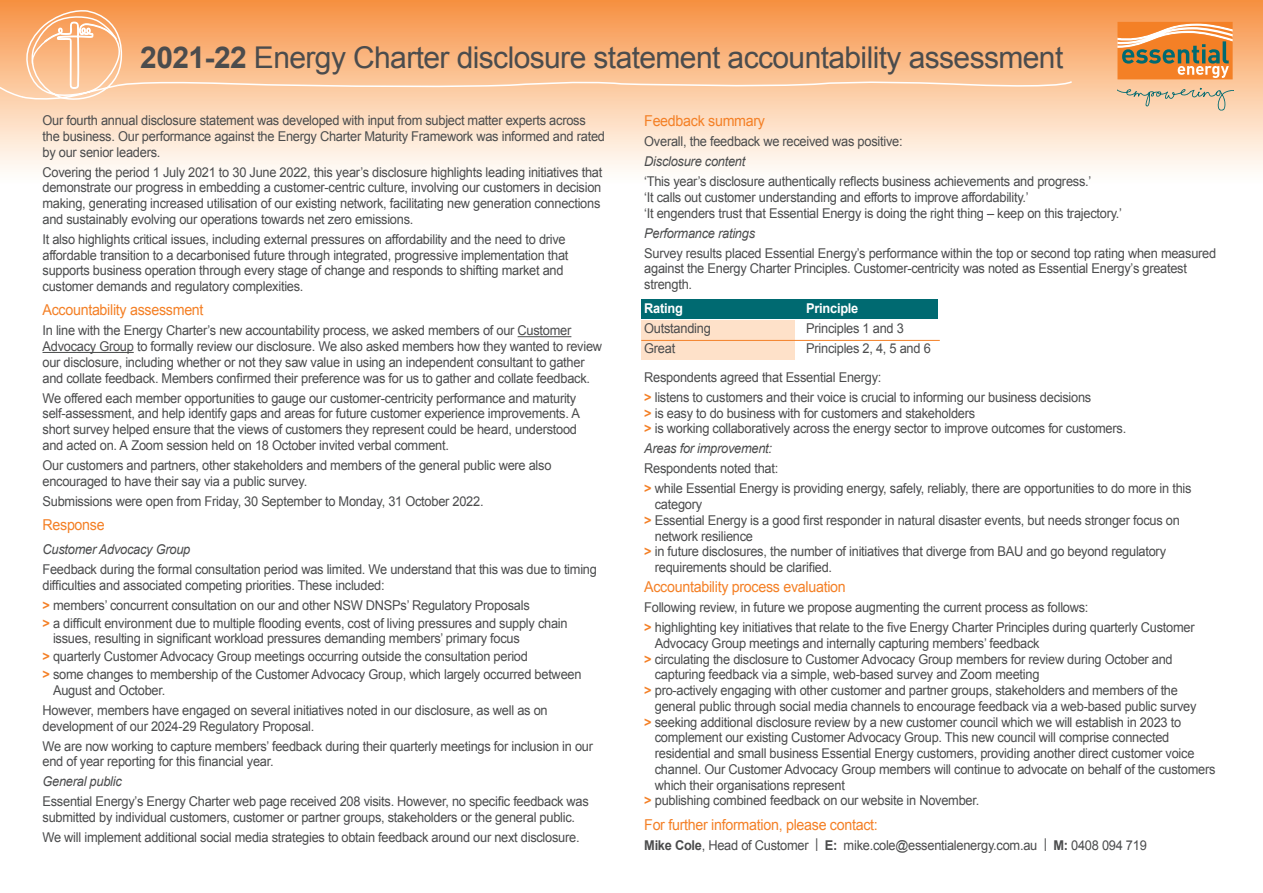
<style>
.page{position:relative;width:1263px;height:893px;background:#fff}
.page>*{position:absolute;margin:0;border:0;box-sizing:border-box;transform-origin:0 0}
.t1{font:30px "Arial";letter-spacing:-.02em;color:#4b4c4d}
.t2{font:15px "Arial";letter-spacing:-.02em;color:#f48026;scale:.95 1}
.t3{font:13.5px/15.8px "Arial";letter-spacing:-.02em;color:#4b4c4d;scale:.95 1}
.t4{font:italic 13.5px "Arial";letter-spacing:-.02em;color:#4b4c4d;scale:.95 1}
.t5{font:700 13.5px "Arial";letter-spacing:-.02em;color:#fff;scale:.95 1}
.s1{font-weight:700}
.s2{font-weight:700;color:#f48026}
</style>
<div class="page">
<div style="left:641px;top:299px;width:297px;height:20px;background:#006a71"></div>
<div style="left:641px;top:320px;width:154px;height:39px;background:#fee1c9"></div>
<hr style="left:641px;top:340px;width:299px;height:1px;background:#f48026">
<div style="left:0;top:0;width:1263px;height:186px;background:linear-gradient(to bottom,#f79244,#fff)"></div>
<svg style="left:0;top:0;width:1074px;height:110px;background:#fab680"></svg>
<svg style="left:1117px;top:22px;width:116px;height:57px;background:#d69151"></svg>
<svg style="left:1117px;top:88px;width:116px;height:23px;background:#e3c7a8"></svg>
<hr style="left:518px;top:336px;width:53px;height:1px;background:#4b4c4d">
<hr style="left:43px;top:352px;width:91px;height:1px;background:#4b4c4d">
<p class="t1" style="left:140px;top:38px;width:924px"><span class="s1">2021-22</span> Energy Charter disclosure statement accountability assessment</p>
<p class="t3" style="left:43px;top:113px;width:594px">Our fourth annual disclosure statement was developed with input from subject matter experts across the business. Our performance against the Energy Charter Maturity Framework was informed and rated by our senior leaders.</p>
<p class="t3" style="left:43px;top:164px;width:591px">Covering the period 1 July 2021 to 30 June 2022, this year’s disclosure highlights leading initiatives that demonstrate our progress in embedding a customer-centric culture, involving our customers in decision making, generating increased utilisation of our existing network, facilitating new generation connections and sustainably evolving our operations towards net zero emissions.</p>
<p class="t3" style="left:43px;top:231px;width:555px">It also highlights critical issues, including external pressures on affordability and the need to drive affordable transition to a decarbonised future through integrated, progressive implementation that supports business operation through every stage of change and responds to shifting market and customer demands and regulatory complexities.</p>
<p class="t2" style="left:43px;top:300px;width:171px">Accountability assessment</p>
<p class="t3" style="left:43px;top:323px;width:591px">In line with the Energy Charter’s new accountability process, we asked members of our Customer Advocacy Group to formally review our disclosure. We also asked members how they wanted to review our disclosure, including whether or not they saw value in using an independent consultant to gather and collate feedback. Members confirmed their preference was for us to gather and collate feedback.</p>
<p class="t3" style="left:43px;top:390px;width:567px">We offered each member opportunities to gauge our customer-centricity performance and maturity self-assessment, and help identify gaps and areas for future customer experience improvements. A short survey helped ensure that the views of customers they represent could be heard, understood and acted on. A Zoom session held on 18 October invited verbal comment.</p>
<p class="t3" style="left:43px;top:457px;width:537px">Our customers and partners, other stakeholders and members of the general public were also encouraged to have their say via a public survey.</p>
<p class="t3" style="left:43px;top:493px;width:466px">Submissions were open from Friday, 30 September to Monday, 31 October 2022.</p>
<p class="t2" style="left:43px;top:515px;width:67px">Response</p>
<p class="t4" style="left:43px;top:541px;width:157px">Customer Advocacy Group</p>
<p class="t3" style="left:43px;top:562px;width:585px">Feedback during the formal consultation period was limited. We understand that this was due to timing difficulties and associated competing priorities. These included:</p>
<p class="t3" style="left:43px;top:597px;width:514px"><span class="s2">&gt;</span> members’ concurrent consultation on our and other NSW DNSPs’ Regulatory Proposals</p>
<p class="t3" style="left:53px;top:615px;width:543px;text-indent:-11px"><span class="s2">&gt;</span> a difficult environment due to multiple flooding events, cost of living pressures and supply chain issues, resulting in significant workload pressures demanding members’ primary focus</p>
<p class="t3" style="left:43px;top:649px;width:512px"><span class="s2">&gt;</span> quarterly Customer Advocacy Group meetings occurring outside the consultation period</p>
<p class="t3" style="left:53px;top:667px;width:558px;text-indent:-11px"><span class="s2">&gt;</span> some changes to membership of the Customer Advocacy Group, which largely occurred between<br>August and October.</p>
<p class="t3" style="left:43px;top:702px;width:533px">However, members have engaged on several initiatives noted in our disclosure, as well as on development of our 2024-29 Regulatory Proposal.</p>
<p class="t3" style="left:43px;top:738px;width:581px">We are now working to capture members’ feedback during their quarterly meetings for inclusion in our end of year reporting for this financial year.</p>
<p class="t4" style="left:43px;top:773px;width:85px">General public</p>
<p class="t3" style="left:43px;top:794px;width:577px">Essential Energy’s Energy Charter web page received 208 visits. However, no specific feedback was</p>
<p class="t3" style="left:43px;top:810px;width:562px">submitted by individual customers, customer or partner groups, stakeholders or the general public.</p>
<p class="t3" style="left:43px;top:830px;width:567px">We will implement additional social media strategies to obtain feedback around our next disclosure.</p>
<p class="t2" style="left:644px;top:111px;width:129px">Feedback summary</p>
<p class="t3" style="left:644px;top:134px;width:273px">Overall, the feedback we received was positive:</p>
<p class="t4" style="left:644px;top:153px;width:108px">Disclosure content</p>
<p class="t3" style="left:644px;top:174px;width:472px">‘This year’s disclosure authentically reflects business achievements and progress.’</p>
<p class="t3" style="left:644px;top:189px;width:406px">‘It calls out customer understanding and efforts to improve affordability.’</p>
<p class="t3" style="left:644px;top:205px;width:504px">‘It engenders trust that Essential Energy is doing the right thing – keep on this trajectory.’</p>
<p class="t4" style="left:644px;top:224px;width:118px">Performance ratings</p>
<p class="t3" style="left:644px;top:245px;width:604px">Survey results placed Essential Energy’s performance within the top or second top rating when measured against the Energy Charter Principles. Customer-centricity was noted as Essential Energy’s greatest strength.</p>
<p class="t5" style="left:644px;top:300px;width:42px">Rating</p>
<p class="t5" style="left:806px;top:300px;width:56px">Principle</p>
<p class="t3" style="left:644px;top:321px;width:72px">Outstanding</p>
<p class="t3" style="left:806px;top:321px;width:104px">Principles 1 and 3</p>
<p class="t3" style="left:644px;top:341px;width:34px">Great</p>
<p class="t3" style="left:806px;top:341px;width:133px">Principles 2, 4, 5 and 6</p>
<p class="t3" style="left:644px;top:369px;width:251px">Respondents agreed that Essential Energy:</p>
<p class="t3" style="left:644px;top:389px;width:472px"><span class="s2">&gt;</span> listens to customers and their voice is crucial to informing our business decisions</p>
<p class="t3" style="left:644px;top:405px;width:350px"><span class="s2">&gt;</span> is easy to do business with for customers and stakeholders</p>
<p class="t3" style="left:644px;top:421px;width:509px"><span class="s2">&gt;</span> is working collaboratively across the energy sector to improve outcomes for customers.</p>
<p class="t4" style="left:644px;top:440px;width:136px">Areas for improvement:</p>
<p class="t3" style="left:644px;top:461px;width:143px">Respondents noted that:</p>
<p class="t3" style="left:655px;top:481px;width:566px;text-indent:-11px"><span class="s2">&gt;</span> while Essential Energy is providing energy, safely, reliably, there are opportunities to do more in this category</p>
<p class="t3" style="left:655px;top:512px;width:554px;text-indent:-11px"><span class="s2">&gt;</span> Essential Energy is a good first responder in natural disaster events, but needs stronger focus on network resilience</p>
<p class="t3" style="left:655px;top:544px;width:540px;text-indent:-11px"><span class="s2">&gt;</span> in future disclosures, the number of initiatives that diverge from BAU and go beyond regulatory requirements should be clarified.</p>
<p class="t2" style="left:644px;top:577px;width:214px">Accountability process evaluation</p>
<p class="t3" style="left:644px;top:600px;width:469px">Following review, in future we propose augmenting the current process as follows:</p>
<p class="t3" style="left:655px;top:620px;width:570px;text-indent:-11px"><span class="s2">&gt;</span> highlighting key initiatives that relate to the five Energy Charter Principles during quarterly Customer<br>Advocacy Group meetings and internally capturing members’ feedback</p>
<p class="t3" style="left:655px;top:651px;width:547px;text-indent:-11px"><span class="s2">&gt;</span> circulating the disclosure to Customer Advocacy Group members for review during October and capturing feedback via a simple, web-based survey and Zoom meeting</p>
<p class="t3" style="left:655px;top:683px;width:572px;text-indent:-11px"><span class="s2">&gt;</span> pro-actively engaging with other customer and partner groups, stakeholders and members of the general public through social media channels to encourage feedback via a web-based public survey</p>
<p class="t3" style="left:655px;top:714px;width:592px;text-indent:-11px"><span class="s2">&gt;</span> seeking additional disclosure review by a new customer council which we will establish in 2023 to complement our existing Customer Advocacy Group. This new council will comprise connected residential and small business Essential Energy customers, providing another direct customer voice channel. Our Customer Advocacy Group members will continue to advocate on behalf of the customers which their organisations represent</p>
<p class="t3" style="left:644px;top:793px;width:354px"><span class="s2">&gt;</span> publishing combined feedback on our website in November.</p>
<p class="t2" style="left:644px;top:815px;width:247px">For further information, please contact:</p>
<p class="t3" style="left:644px;top:837px;width:530px"><span class="s1">Mike Cole</span>, Head of Customer | <span class="s1">E:</span> mike.cole@essentialenergy.com.au | <span class="s1">M:</span> 0408 094 719</p>
</div>
